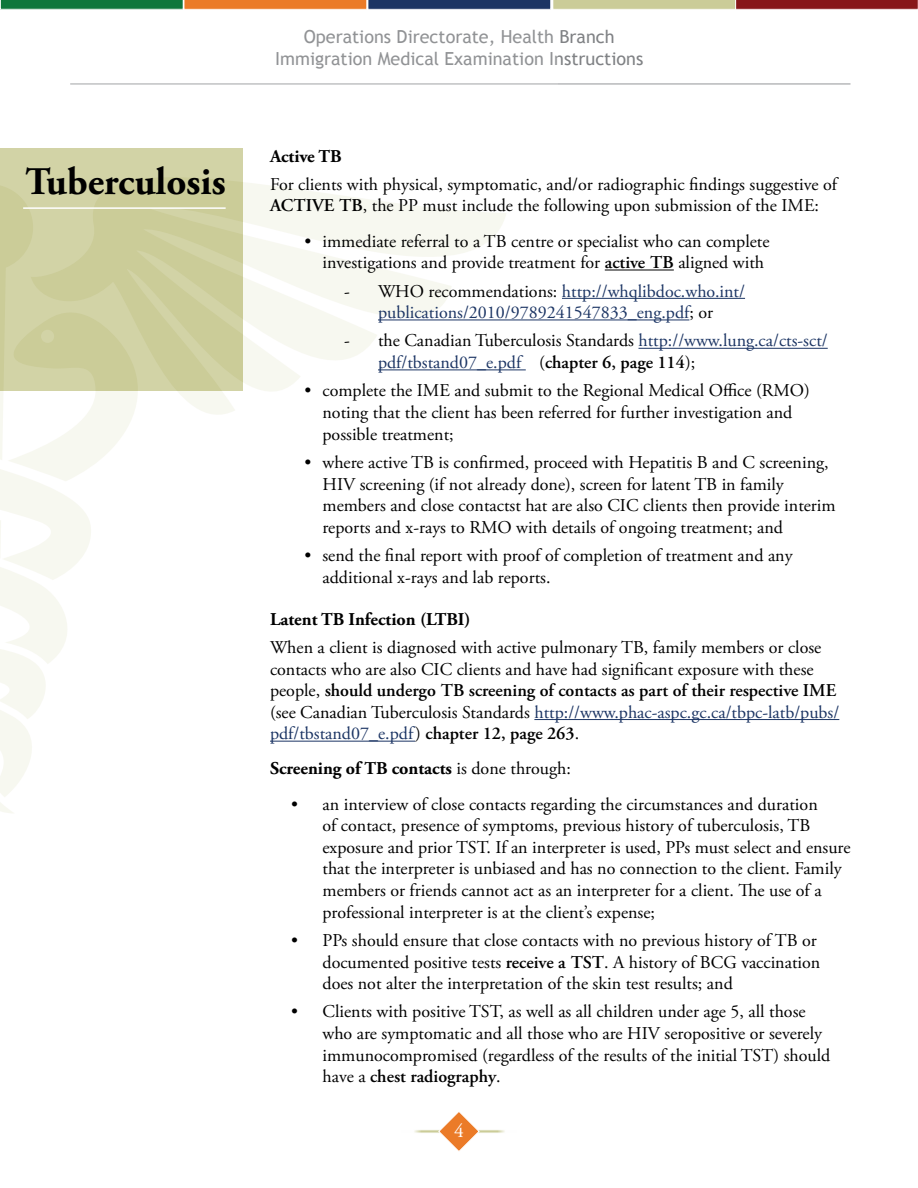
<style>
.page{position:relative;width:918px;height:1188px;background:#fff}
.page>*{position:absolute;margin:0;border:0;box-sizing:border-box;transform-origin:0 0}
.t1{font:700 39px "Adobe Garamond Pro";color:#000}
.t2{font:19.5px "Adobe Garamond Pro";color:#fff}
.t3{font:18px/21.6px "Adobe Garamond Pro";color:#000}
.t4{font:18px/21.6px "Adobe Garamond Pro";color:#1c3564;text-align:center}
.t5{font:18px/21.6px "Trebuchet MS";color:#808285;text-align:center}
.t6{font:700 18px "Adobe Garamond Pro";color:#000}
.s1{font-weight:600}
.s2{color:#000}
.s3{font-weight:600;color:#000}
.s4{color:#1c3564}
.s5{font-weight:400}
</style>
<div class="page">
<svg style="left:480px;top:1130px;width:25px;height:3px"></svg>
<svg style="left:414px;top:1130px;width:24px;height:3px"></svg>
<svg style="left:438px;top:1112px;width:42px;height:39px"></svg>
<svg style="left:0;top:0;width:918px;height:10px;background:#837156"></svg>
<hr style="left:70px;top:84px;width:781px;height:1px;background:#939598">
<div style="left:0;top:9px;width:557px;height:907px;background:#fff"></div>
<svg style="left:0;top:184px;width:118px;height:629px"></svg>
<svg style="left:31px;top:148px;width:476px;height:293px"></svg>
<hr style="left:23px;top:207px;width:203px;height:2px;background:#fff">
<hr style="left:605px;top:270px;width:69px;height:1px;background:#000">
<hr style="left:562px;top:298px;width:183px;height:1px;background:#1c3564">
<hr style="left:378px;top:319px;width:311px;height:1px;background:#1c3564">
<hr style="left:639px;top:348px;width:189px;height:1px;background:#1c3564">
<hr style="left:378px;top:369px;width:148px;height:1px;background:#1c3564">
<hr style="left:534px;top:719px;width:305px;height:1px;background:#1c3564">
<hr style="left:270px;top:741px;width:145px;height:1px;background:#1c3564">
<h1 class="t1" style="left:26px;top:159px;width:202px">Tuberculosis</h1>
<p class="t5" style="left:275px;top:26px;width:370px">Operations Directorate, Health Branch<br>Immigration Medical Examination Instructions</p>
<p class="t6" style="left:270px;top:145px;width:73px">Active TB</p>
<p class="t3" style="left:270px;top:174px;width:569px">For clients with physical, symptomatic, and/or radiographic findings suggestive of<br><span class="s1">ACTIVE TB</span>, the PP must include the following upon submission of the IME:</p>
<p class="t3" style="left:305px;top:231px;width:467px;text-align:right">• immediate referral to a TB centre or specialist who can complete investigations and provide treatment for <span class="s1">active TB</span> aligned with</p>
<p class="t4" style="left:344px;top:281px;width:402px"><span class="s2">- WHO recommendations:</span> http://whqlibdoc.who.int/ publications/2010/9789241547833_eng.pdf<span class="s2">; or</span></p>
<p class="t4" style="left:378px;top:331px;width:451px;text-align:left;text-indent:-34px"><span class="s2">- the Canadian Tuberculosis Standards</span> http://www.lung.ca/cts-sct/ pdf/tbstand07_e.pdf <span class="s2">(</span><span class="s3">chapter 6, page 114</span><span class="s2">);</span></p>
<p class="t3" style="left:323px;top:381px;width:489px;text-indent:-18px">• complete the IME and submit to the Regional Medical Office (RMO) noting that the client has been referred for further investigation and possible treatment;</p>
<p class="t3" style="left:323px;top:452px;width:515px;text-indent:-18px">• where active TB is confirmed, proceed with Hepatitis B and C screening, HIV screening (if not already done), screen for latent TB in family members and close contactst hat are also CIC clients then provide interim reports and x-rays to RMO with details of ongoing treatment; and</p>
<p class="t3" style="left:323px;top:545px;width:472px;text-indent:-18px">• send the final report with proof of completion of treatment and any additional x-rays and lab reports.</p>
<p class="t6" style="left:270px;top:608px;width:202px">Latent TB Infection (LTBI)</p>
<p class="t3" style="left:270px;top:637px;width:571px">When a client is diagnosed with active pulmonary TB, family members or close contacts who are also CIC clients and have had significant exposure with these people, <span class="s1">should undergo TB screening of contacts as part of their respective IME </span>(see Canadian Tuberculosis Standards <span class="s4">http://www.phac-aspc.gc.ca/tbpc-latb/pubs/ pdf/tbstand07_e.pdf</span>) <span class="s1">chapter 12, page 263</span>.</p>
<p class="t6" style="left:270px;top:758px;width:302px">Screening of TB contacts <span class="s5">is done through:</span></p>
<p class="t3" style="left:323px;top:794px;width:530px;text-indent:-32px">• an interview of close contacts regarding the circumstances and duration<br>of contact, presence of symptoms, previous history of tuberculosis, TB exposure and prior TST. If an interpreter is used, PPs must select and ensure that the interpreter is unbiased and has no connection to the client. Family members or friends cannot act as an interpreter for a client. The use of a professional interpreter is at the client’s expense;</p>
<p class="t3" style="left:323px;top:930px;width:499px;text-indent:-32px">• PPs should ensure that close contacts with no previous history of TB or documented positive tests <span class="s1">receive a TST</span>. A history of BCG vaccination does not alter the interpretation of the skin test results; and</p>
<p class="t3" style="left:323px;top:1002px;width:509px;text-indent:-32px">• Clients with positive TST, as well as all children under age 5, all those who are symptomatic and all those who are HIV seropositive or severely immunocompromised (regardless of the results of the initial TST) should have a <span class="s1">chest radiography</span>.</p>
<p class="t2" style="left:454px;top:1119px;width:11px">4</p>
</div>
